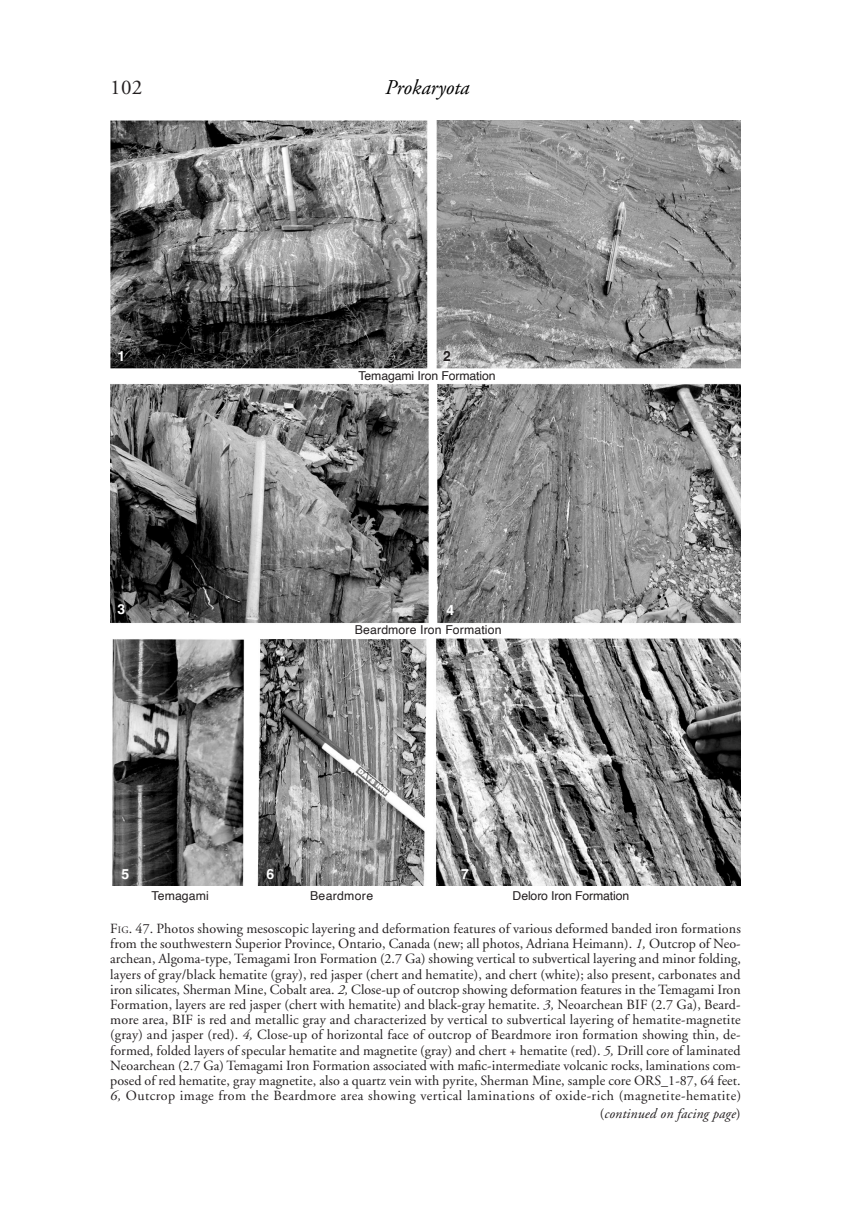
<style>
.page{position:relative;width:851px;height:1213px;background:#fff}
.page>*{position:absolute;margin:0;border:0;box-sizing:border-box;transform-origin:0 0}
.t1{font:italic 21px "Adobe Garamond";color:#000}
.fig_cap_last_line{font:21px "Adobe Garamond";color:#231f20}
.fig_cap{font:14px/15.2px "Adobe Garamond";letter-spacing:.03em;color:#231f20;text-align:justify}
.head_2c{font:italic 14px "Adobe Garamond";letter-spacing:.015em;color:#231f20}
.label_8{font:700 14px "Helvetica";color:#fff}
.label_8-2{font:700 14px "Helvetica";color:#231f20}
.label_6{font:12.25px "Helvetica";letter-spacing:-.01em;color:#231f20}
.label_6-2{font:12.25px "Helvetica";letter-spacing:.01em;color:#231f20}
.label_6-3{font:12.25px "Helvetica";letter-spacing:.025em;color:#231f20}
.s1{font-style:inherit}
.s2{font-size:9.8px}
.s3{font-style:italic}
.s4{font-style:normal}
</style>
<div class="page">
<img style="left:110px;top:121px;width:630px;height:765px">
<h1 class="fig_cap_last_line" style="left:121px;top:78px;width:12px">2</h1>
<h1 class="t1" style="left:385px;top:76px;width:86px">Prokaryota</h1>
<p class="fig_cap_last_line" style="left:110px;top:76px;width:34px">102</p>
<p class="label_8" style="left:117px;top:348px;width:9px">1</p>
<p class="label_8-2" style="left:443px;top:348px;width:9px">2</p>
<p class="label_6" style="left:358px;top:366px;width:138px">Temagami Iron Formation</p>
<p class="label_8" style="left:117px;top:601px;width:9px">3</p>
<p class="label_8" style="left:446px;top:601px;width:9px">4</p>
<p class="label_6-2" style="left:355px;top:620px;width:148px">Beardmore Iron Formation</p>
<p class="label_8" style="left:122px;top:865px;width:9px">5</p>
<p class="label_8" style="left:266px;top:865px;width:9px">6</p>
<p class="label_8" style="left:461px;top:865px;width:9px">7</p>
<p class="label_6-2" style="left:151px;top:886px;width:59px">Temagami</p>
<p class="label_6-3" style="left:310px;top:886px;width:65px">Beardmore</p>
<p class="label_6" style="left:512px;top:886px;width:118px">Deloro Iron Formation</p>
<p class="fig_cap" style="left:110px;top:921px;width:632px"><span class="s1">F</span><span class="s2">ig</span>. 47. Photos showing mesoscopic layering and deformation features of various deformed banded iron formations from the southwestern Superior Province, Ontario, Canada (new; all photos, Adriana Heimann). <span class="s3">1,</span> Outcrop of Neo&shy;archean, Algoma-type, Temagami Iron Formation (2.7 Ga) showing vertical to subvertical layering and minor folding, layers of gray/black hematite (gray), red jasper (chert and hematite), and chert (white); also present, carbonates and iron silicates, Sherman Mine, Cobalt area. <span class="s3">2,</span> Close-up of outcrop showing deformation features in the Temagami Iron Formation, layers are red jasper (chert with hematite) and black-gray hematite. <span class="s3">3,</span> Neoarchean BIF (2.7 Ga), Beard&shy;more area, BIF is red and metallic gray and characterized by vertical to subvertical layering of hematite-magnetite (gray) and jasper (red). <span class="s3">4,</span> Close-up of horizontal face of outcrop of Beardmore iron formation showing thin, de&shy;formed, folded layers of specular hematite and magnetite (gray) and chert + hematite (red). <span class="s3">5,</span> Drill core of laminated Neoarchean (2.7 Ga) Temagami Iron Formation associated with mafic-intermediate volcanic rocks, laminations com&shy;posed of red hematite, gray magnetite, also a quartz vein with pyrite, Sherman Mine, sample core ORS_1-87, 64 feet.<br><span class="s3">6,</span> Outcrop image from the Beardmore area showing vertical laminations of oxide-rich (magnetite-hematite)</p>
<p class="head_2c" style="left:599px;top:1106px;width:142px"><span class="s4">(</span>continued on facing page<span class="s4">)</span></p>
</div>
